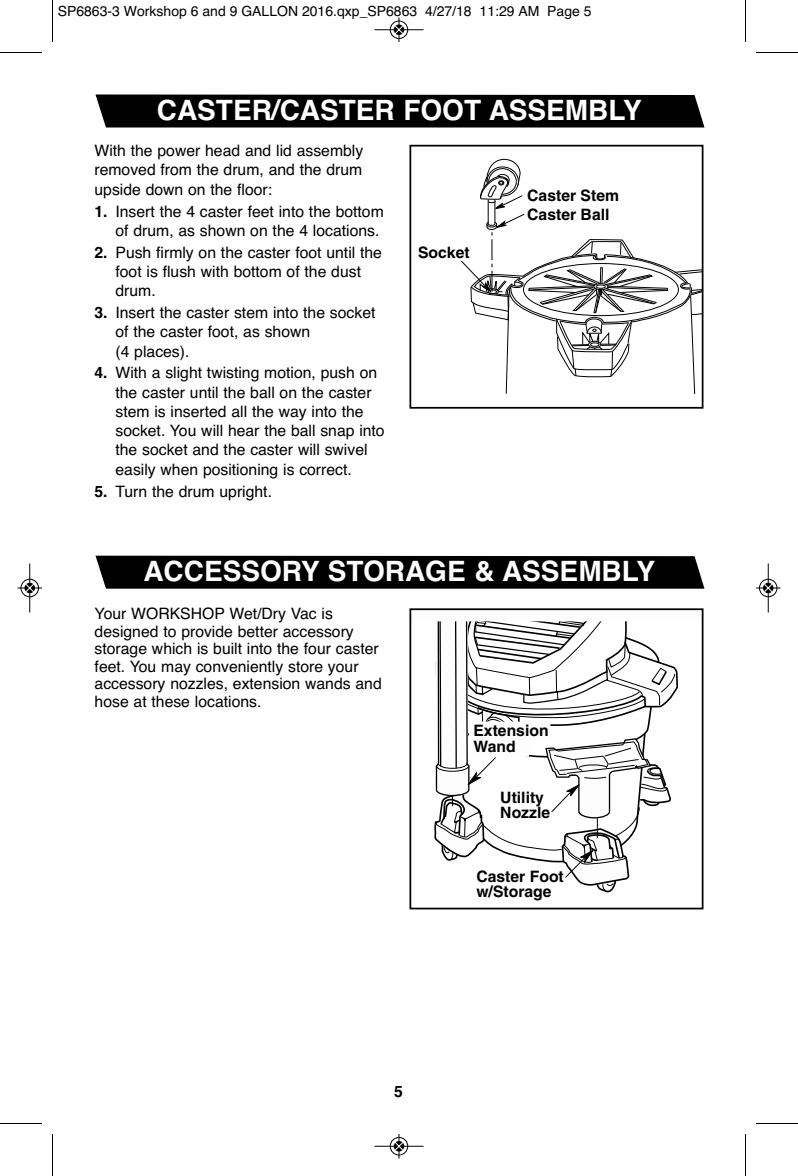
<style>
.page{position:relative;width:798px;height:1176px;background:#fff}
.page>*{position:absolute;margin:0;border:0;box-sizing:border-box;transform-origin:0 0}
.t1{font:700 28px "Helvetica";color:#fff}
.t2{font:15.75px/19.2px "Helvetica";color:#000}
.t3{font:700 15.75px/15.6px "Helvetica";color:#000}
.t4{font:14px "Helvetica";color:#000}
.s1{font-weight:700}
</style>
<div class="page">
<svg style="left:461px;top:159px;width:240px;height:234px"></svg>
<div style="left:410px;top:145px;width:294px;height:264px;border:2px solid #000"></div>
<svg style="left:95px;top:94px;width:609px;height:34px;background:#0d0d0d"></svg>
<svg style="left:434px;top:621px;width:244px;height:272px"></svg>
<div style="left:410px;top:608px;width:294px;height:301px;border:2px solid #000"></div>
<div style="left:95px;top:556px;width:609px;height:33px;background:#000"></div>
<hr style="left:52px;top:0;width:1px;height:42px;background:#000">
<hr style="left:0;top:52px;width:42px;height:1px;background:#000">
<hr style="left:745px;top:0;width:1px;height:42px;background:#000">
<hr style="left:756px;top:52px;width:42px;height:1px;background:#000">
<hr style="left:52px;top:1134px;width:1px;height:42px;background:#000">
<hr style="left:0;top:1123px;width:42px;height:1px;background:#000">
<hr style="left:745px;top:1134px;width:1px;height:42px;background:#000">
<hr style="left:756px;top:1123px;width:42px;height:1px;background:#000">
<div style="left:390px;top:20px;width:18px;height:19px;border:1px solid #fff;border-radius:50%"></div>
<hr style="left:374px;top:29px;width:50px;height:1px;background:#000">
<div style="left:390px;top:21px;width:18px;height:18px;border:1px solid #000;border-radius:50%"></div>
<svg style="left:395px;top:18px;width:8px;height:24px"></svg>
<div style="left:390px;top:1137px;width:18px;height:19px;border:1px solid #fff;border-radius:50%"></div>
<hr style="left:374px;top:1146px;width:50px;height:1px;background:#000">
<div style="left:390px;top:1137px;width:18px;height:18px;border:1px solid #000;border-radius:50%"></div>
<svg style="left:395px;top:1134px;width:8px;height:24px"></svg>
<div style="left:20px;top:579px;width:19px;height:18px;border:1px solid #fff;border-radius:50%"></div>
<hr style="left:29px;top:564px;width:1px;height:48px;background:#000">
<div style="left:21px;top:579px;width:18px;height:18px;border:1px solid #000;border-radius:50%"></div>
<svg style="left:18px;top:584px;width:24px;height:8px"></svg>
<div style="left:759px;top:579px;width:19px;height:18px;border:1px solid #fff;border-radius:50%"></div>
<hr style="left:768px;top:564px;width:1px;height:48px;background:#000">
<div style="left:759px;top:579px;width:18px;height:18px;border:1px solid #000;border-radius:50%"></div>
<svg style="left:756px;top:584px;width:24px;height:8px"></svg>
<p class="t4" style="left:58px;top:3px;width:535px">SP6863-3 Workshop 6 and 9 GALLON 2016.qxp_SP6863 4/27/18 11:29 AM Page 5</p>
<h1 class="t1" style="left:157px;top:94px;width:486px">CASTER/CASTER FOOT ASSEMBLY</h1>
<p class="t2" style="left:95px;top:141px;width:270px;text-align:justify">With the power head and lid assembly removed from the drum, and the drum upside down on the floor:</p>
<p class="t2" style="left:95px;top:202px;width:291px;text-align:right"><span class="s1">1.</span> Insert the 4 caster feet into the bottom of drum, as shown on the 4 locations.</p>
<p class="t2" style="left:116px;top:243px;width:268px;text-indent:-21px"><span class="s1">2.</span> Push firmly on the caster foot until the foot is flush with bottom of the dust drum.</p>
<p class="t2" style="left:116px;top:303px;width:261px;text-indent:-21px"><span class="s1">3.</span> Insert the caster stem into the socket of the caster foot, as shown<br>(4 places).</p>
<p class="t2" style="left:116px;top:363px;width:271px;text-indent:-21px"><span class="s1">4.</span> With a slight twisting motion, push on the caster until the ball on the caster stem is inserted all the way into the socket. You will hear the ball snap into the socket and the caster will swivel easily when positioning is correct.</p>
<p class="t2" style="left:95px;top:482px;width:179px"><span class="s1">5.</span> Turn the drum upright.</p>
<p class="t3" style="left:418px;top:246px;width:53px">Socket</p>
<p class="t3" style="left:527px;top:188px;width:93px;line-height:18.6px">Caster Stem<br>Caster Ball</p>
<h1 class="t1" style="left:143px;top:555px;width:513px">ACCESSORY STORAGE &amp; ASSEMBLY</h1>
<p class="t2" style="left:95px;top:605px;width:289px;line-height:17.5px">Your WORKSHOP Wet/Dry Vac is designed to provide better accessory storage which is built into the four caster feet. You may conveniently store your accessory nozzles, extension wands and hose at these locations.</p>
<p class="t3" style="left:473px;top:724px;width:77px">Extension<br>Wand</p>
<p class="t3" style="left:500px;top:791px;width:51px">Utility<br>Nozzle</p>
<p class="t3" style="left:476px;top:870px;width:89px">Caster Foot w/Storage</p>
<p class="t3" style="left:394px;top:1084px;width:10px">5</p>
</div>
